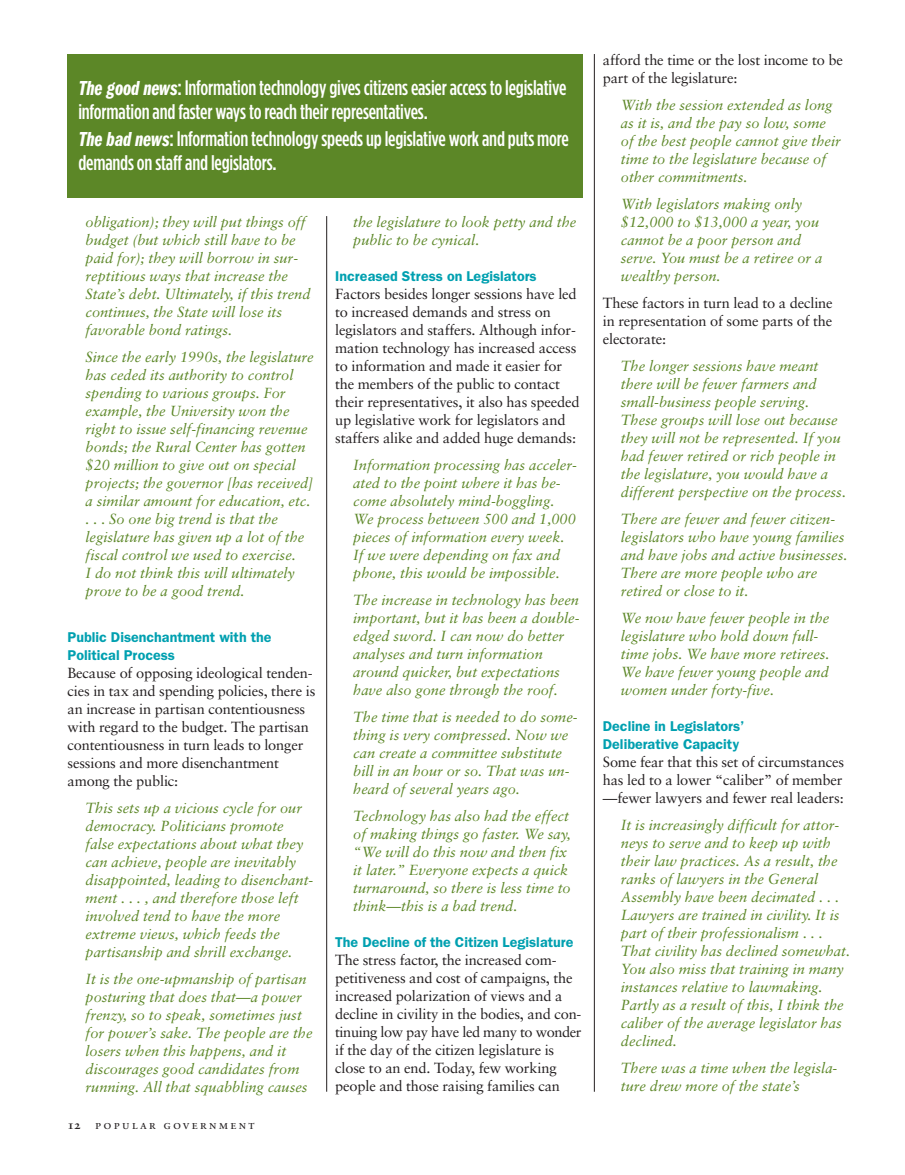
<style>
.page{position:relative;width:905px;height:1175px;background:#fff}
.page>*{position:absolute;margin:0;border:0;box-sizing:border-box;transform-origin:0 0}
.t1{font:500 21px/24px "Gotham Condensed";letter-spacing:-.01em;color:#fff}
.t2{font:italic 14.7px/18px "Sabon";color:#5c8727}
.t3{font:14.7px/18px "Sabon";letter-spacing:-.01em;color:#231f20}
.t4{font:600 14.25px/18px "Franklin Gothic";color:#00a0b0}
.t5{font:12.15px "Sabon Roman SC";letter-spacing:.185em;color:#231f20}
.s1{font-family:"Franklin Gothic Demi Cmpr Ital";font-weight:400}
.s2{font-family:"Sabon Bold Os F"}
</style>
<div class="page">
<hr style="left:594px;top:54px;width:1px;height:1037px;background:#231f20">
<hr style="left:326px;top:216px;width:1px;height:875px;background:#231f20">
<div style="left:68px;top:54px;width:515px;height:144px;background:#5c8727"></div>
<h1 class="t1" style="left:78px;top:75px;width:489px"><span class="s1">The good news</span>: Information technology gives citizens easier access to legislative information and faster ways to reach their representatives.</h1>
<h1 class="t1" style="left:78px;top:127px;width:492px"><span class="s1">The bad news</span>: Information technology speeds up legislative work and puts more demands on staff and legislators.</h1>
<p class="t2" style="left:86px;top:214px;width:226px">obligation); they will put things off budget (but which still have to be paid for); they will borrow in sur&shy;reptitious ways that increase the State’s debt. Ultimately, if this trend continues, the State will lose its favorable bond ratings.</p>
<p class="t2" style="left:86px;top:349px;width:230px">Since the early 1990s, the legislature has ceded its authority to control spending to various groups. For example, the University won the right to issue self-financing revenue bonds; the Rural Center has gotten $20 million to give out on special projects; the governor [has received] a similar amount for education, etc. . . . So one big trend is that the legislature has given up a lot of the fiscal control we used to exercise.<br>I do not think this will ultimately prove to be a good trend.</p>
<p class="t4" style="left:68px;top:628px;width:205px">Public Disenchantment with the<br>Political Process</p>
<p class="t3" style="left:68px;top:665px;width:249px">Because of opposing ideological tenden&shy;cies in tax and spending policies, there is an increase in partisan contentiousness with regard to the budget. The partisan contentiousness in turn leads to longer sessions and more disenchantment among the public:</p>
<p class="t2" style="left:86px;top:800px;width:229px">This sets up a vicious cycle for our democracy. Politicians promote false expectations about what they can achieve, people are inevitably disappointed, leading to disenchant&shy;ment . . . , and therefore those left involved tend to have the more extreme views, which feeds the partisanship and shrill exchange.</p>
<p class="t2" style="left:86px;top:971px;width:228px">It is the one-upmanship of partisan posturing that does that—a power frenzy, so to speak, sometimes just for power’s sake. The people are the losers when this happens, and it discourages good candidates from running. All that squabbling causes</p>
<p class="t5" style="left:68px;top:1119px;width:188px"><span class="s2">12</span> popular government</p>
<p class="t2" style="left:353px;top:214px;width:225px">the legislature to look petty and the public to be cynical.</p>
<p class="t4" style="left:335px;top:267px;width:203px">Increased Stress on Legislators</p>
<p class="t3" style="left:335px;top:286px;width:246px">Factors besides longer sessions have led to increased demands and stress on legislators and staffers. Although infor&shy;mation technology has increased access to information and made it easier for the members of the public to contact their representatives, it also has speeded up legislative work for legislators and staffers alike and added huge demands:</p>
<p class="t2" style="left:353px;top:457px;width:225px">Information processing has acceler&shy;ated to the point where it has be&shy;come absolutely mind-boggling.<br>We process between 500 and 1,000 pieces of information every week.<br>If we were depending on fax and phone, this would be impossible.</p>
<p class="t2" style="left:353px;top:592px;width:228px">The increase in technology has been important, but it has been a double&shy;edged sword. I can now do better analyses and turn information around quicker, but expectations have also gone through the roof.</p>
<p class="t2" style="left:353px;top:709px;width:226px">The time that is needed to do some&shy;thing is very compressed. Now we can create a committee substitute bill in an hour or so. That was un&shy;heard of several years ago.</p>
<p class="t2" style="left:353px;top:808px;width:219px">Technology has also had the effect of making things go faster. We say, “We will do this now and then fix it later.” Everyone expects a quick turnaround, so there is less time to think—this is a bad trend.</p>
<p class="t4" style="left:335px;top:933px;width:240px">The Decline of the Citizen Legislature</p>
<p class="t3" style="left:335px;top:952px;width:248px">The stress factor, the increased com&shy;petitiveness and cost of campaigns, the increased polarization of views and a decline in civility in the bodies, and con&shy;tinuing low pay have led many to wonder if the day of the citizen legislature is close to an end. Today, few working people and those raising families can</p>
<p class="t3" style="left:603px;top:52px;width:241px">afford the time or the lost income to be part of the legislature:</p>
<p class="t2" style="left:621px;top:97px;width:221px">With the session extended as long as it is, and the pay so low, some of the best people cannot give their time to the legislature because of other commitments.</p>
<p class="t2" style="left:621px;top:196px;width:203px">With legislators making only $12,000 to $13,000 a year, you cannot be a poor person and serve. You must be a retiree or a wealthy person.</p>
<p class="t3" style="left:603px;top:295px;width:231px;text-align:justify">These factors in turn lead to a decline in representation of some parts of the electorate:</p>
<p class="t2" style="left:621px;top:358px;width:227px">The longer sessions have meant there will be fewer farmers and small-business people serving.<br>These groups will lose out because they will not be represented. If you had fewer retired or rich people in the legislature, you would have a different perspective on the process.</p>
<p class="t2" style="left:621px;top:511px;width:228px">There are fewer and fewer citizen&shy;legislators who have young families and have jobs and active businesses.<br>There are more people who are retired or close to it.</p>
<p class="t2" style="left:621px;top:610px;width:210px">We now have fewer people in the legislature who hold down full&shy;time jobs. We have more retirees.<br>We have fewer young people and women under forty-five.</p>
<p class="t4" style="left:603px;top:717px;width:143px">Decline in Legislators’<br>Deliberative Capacity</p>
<p class="t3" style="left:603px;top:754px;width:243px;text-align:justify">Some fear that this set of circumstances has led to a lower “caliber” of member —fewer lawyers and fewer real leaders:</p>
<p class="t2" style="left:621px;top:817px;width:231px">It is increasingly difficult for attor&shy;neys to serve and to keep up with their law practices. As a result, the ranks of lawyers in the General Assembly have been decimated . . .<br>Lawyers are trained in civility. It is part of their professionalism . . .<br>That civility has declined somewhat.<br>You also miss that training in many instances relative to lawmaking.<br>Partly as a result of this, I think the caliber of the average legislator has declined.</p>
<p class="t2" style="left:621px;top:1060px;width:218px">There was a time when the legisla&shy;ture drew more of the state’s</p>
</div>
